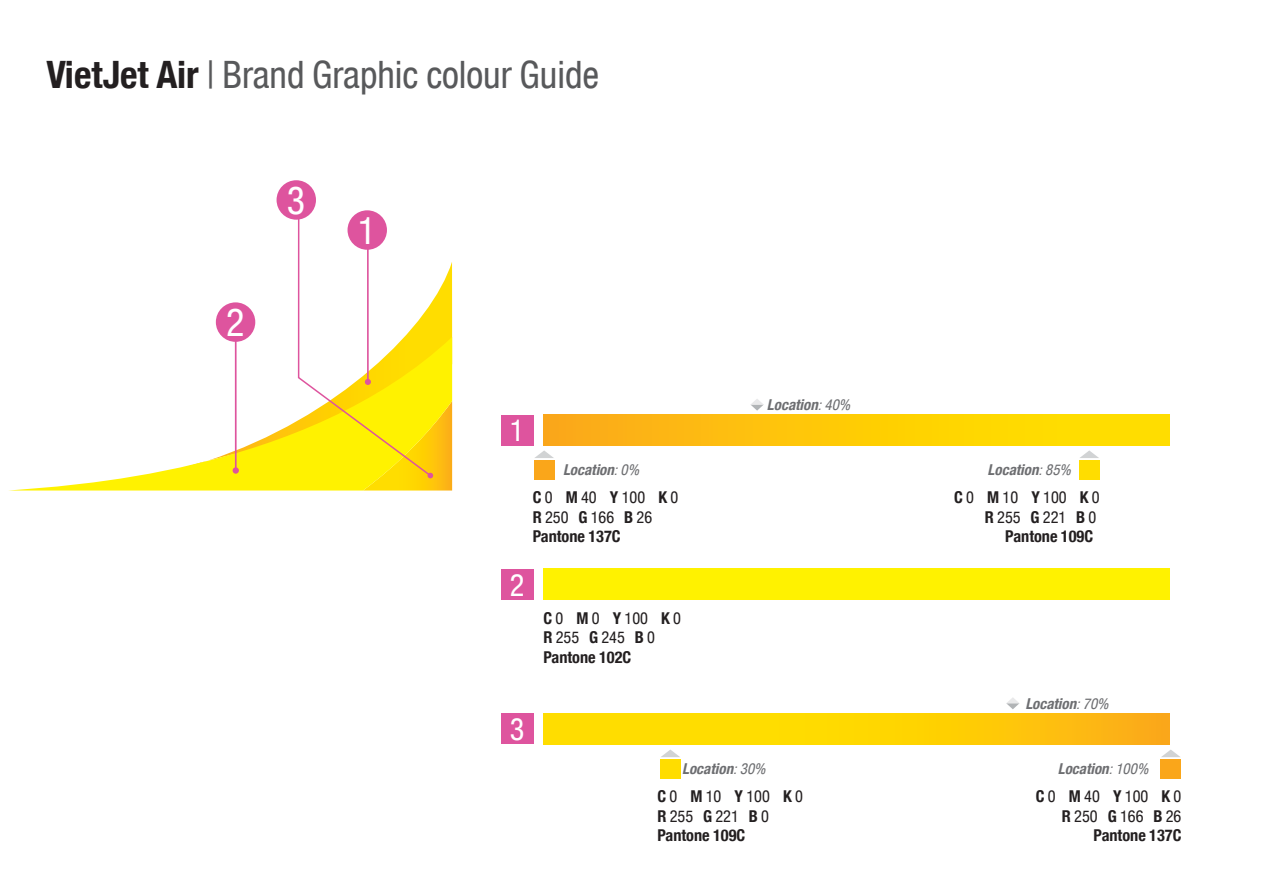
<style>
.page{position:relative;width:1263px;height:893px;background:#fff}
.page>*{position:absolute;margin:0;border:0;box-sizing:border-box;transform-origin:0 0}
.t1{font:38.1px "Helvetica Neue Condensed VO";color:#fff}
.t2{font:37.8px "Helvetica Neue Condensed VO";color:#58595b}
.t3{font:30.45px "Helvetica Neue Condensed VO";color:#fff}
.t4{font:700 16.35px/19.5px "Helvetica Neue Condensed VO";color:#231f20}
.t5{font:16.35px "Helvetica Neue Condensed VO";color:#231f20}
.t6{font:italic 700 15px "Helvetica Neue Condensed VO";color:#6d6e71}
.s1{font-weight:700;color:#231f20}
.s2{font-weight:400}
.s3{font-weight:700}
</style>
<div class="page">
<svg style="left:15px;top:337px;width:282px;height:153px"></svg>
<div style="left:543px;top:415px;width:627px;height:31px;background:linear-gradient(to right,#fcac18,#ffe700)"></div>
<div style="left:543px;top:569px;width:627px;height:31px;background:#fff200"></div>
<div style="left:501px;top:415px;width:32px;height:31px;background:#de549e"></div>
<div style="left:501px;top:570px;width:32px;height:30px;background:#de549e"></div>
<hr style="left:235px;top:331px;width:2px;height:140px;background:#de549e">
<div style="left:233px;top:467px;width:6px;height:7px;background:#de549e;border-radius:50%"></div>
<div style="left:216px;top:302px;width:39px;height:40px;background:#de549e;border-radius:50%"></div>
<svg style="left:297px;top:204px;width:155px;height:286px"></svg>
<div style="left:277px;top:180px;width:39px;height:40px;background:#de549e;border-radius:50%"></div>
<svg style="left:750px;top:399px;width:14px;height:12px"></svg>
<svg style="left:543px;top:713px;width:627px;height:31px"></svg>
<div style="left:1160px;top:759px;width:21px;height:19px;background:#faa61a"></div>
<svg style="left:1161px;top:750px;width:19px;height:7px"></svg>
<div style="left:660px;top:759px;width:21px;height:19px;background:#fd0"></div>
<svg style="left:661px;top:749px;width:19px;height:8px"></svg>
<div style="left:501px;top:713px;width:32px;height:31px;background:#de549e"></div>
<svg style="left:1006px;top:698px;width:13px;height:11px"></svg>
<div style="left:534px;top:460px;width:21px;height:19px;background:#faa61a"></div>
<svg style="left:535px;top:450px;width:19px;height:8px"></svg>
<div style="left:1079px;top:460px;width:21px;height:19px;background:#fd0"></div>
<svg style="left:1080px;top:450px;width:19px;height:8px"></svg>
<div style="left:347px;top:210px;width:40px;height:40px;background:#de549e;border-radius:50%"></div>
<h2 class="t2" style="left:46px;top:47px;width:554px"><span class="s1">VietJet Air</span> | Brand Graphic colour Guide</h2>
<h1 class="t1" style="left:226px;top:294px;width:20px">2</h1>
<h1 class="t1" style="left:287px;top:172px;width:20px">3</h1>
<h1 class="t1" style="left:358px;top:202px;width:20px">1</h1>
<h3 class="t3" style="left:510px;top:408px;width:16px">1</h3>
<p class="t6" style="left:767px;top:393px;width:85px">Location<span class="s2">: 40%</span></p>
<p class="t6" style="left:563px;top:458px;width:78px">Location<span class="s2">: 0%</span></p>
<p class="t6" style="left:988px;top:458px;width:85px">Location<span class="s2">: 85%</span></p>
<p class="t4" style="left:533px;top:486px;width:147px">C <span class="s2">0</span> M <span class="s2">40</span> Y <span class="s2">100</span> K <span class="s2">0<br></span>R <span class="s2">250</span> G <span class="s2">166</span> B <span class="s2">26<br></span>Pantone 137C</p>
<p class="t5" style="left:954px;top:485px;width:147px"><span class="s3">C</span> 0 <span class="s3">M</span> 10 <span class="s3">Y</span> 100 <span class="s3">K</span> 0</p>
<p class="t5" style="left:985px;top:505px;width:113px"><span class="s3">R</span> 255 <span class="s3">G</span> 221 <span class="s3">B</span> 0</p>
<p class="t4" style="left:1005px;top:525px;width:89px">Pantone 109C</p>
<h3 class="t3" style="left:510px;top:562px;width:16px">2</h3>
<p class="t4" style="left:543px;top:607px;width:139px">C <span class="s2">0</span> M <span class="s2">0</span> Y <span class="s2">100</span> K <span class="s2">0<br></span>R <span class="s2">255</span> G <span class="s2">245</span> B <span class="s2">0<br></span>Pantone 102C</p>
<h3 class="t3" style="left:510px;top:706px;width:16px">3</h3>
<p class="t6" style="left:1025px;top:692px;width:85px">Location<span class="s2">: 70%</span></p>
<p class="t6" style="left:682px;top:757px;width:85px">Location<span class="s2">: 30%</span></p>
<p class="t6" style="left:1058px;top:757px;width:92px">Location<span class="s2">: 100%</span></p>
<p class="t4" style="left:1036px;top:785px;width:147px;text-align:right">C <span class="s2">0</span> M <span class="s2">40</span> Y <span class="s2">100</span> K <span class="s2">0<br></span>R <span class="s2">250</span> G <span class="s2">166</span> B <span class="s2">26<br></span>Pantone 137C</p>
<p class="t4" style="left:657px;top:785px;width:147px">C <span class="s2">0</span> M <span class="s2">10</span> Y <span class="s2">100</span> K <span class="s2">0<br></span>R <span class="s2">255</span> G <span class="s2">221</span> B <span class="s2">0<br></span>Pantone 109C</p>
</div>
